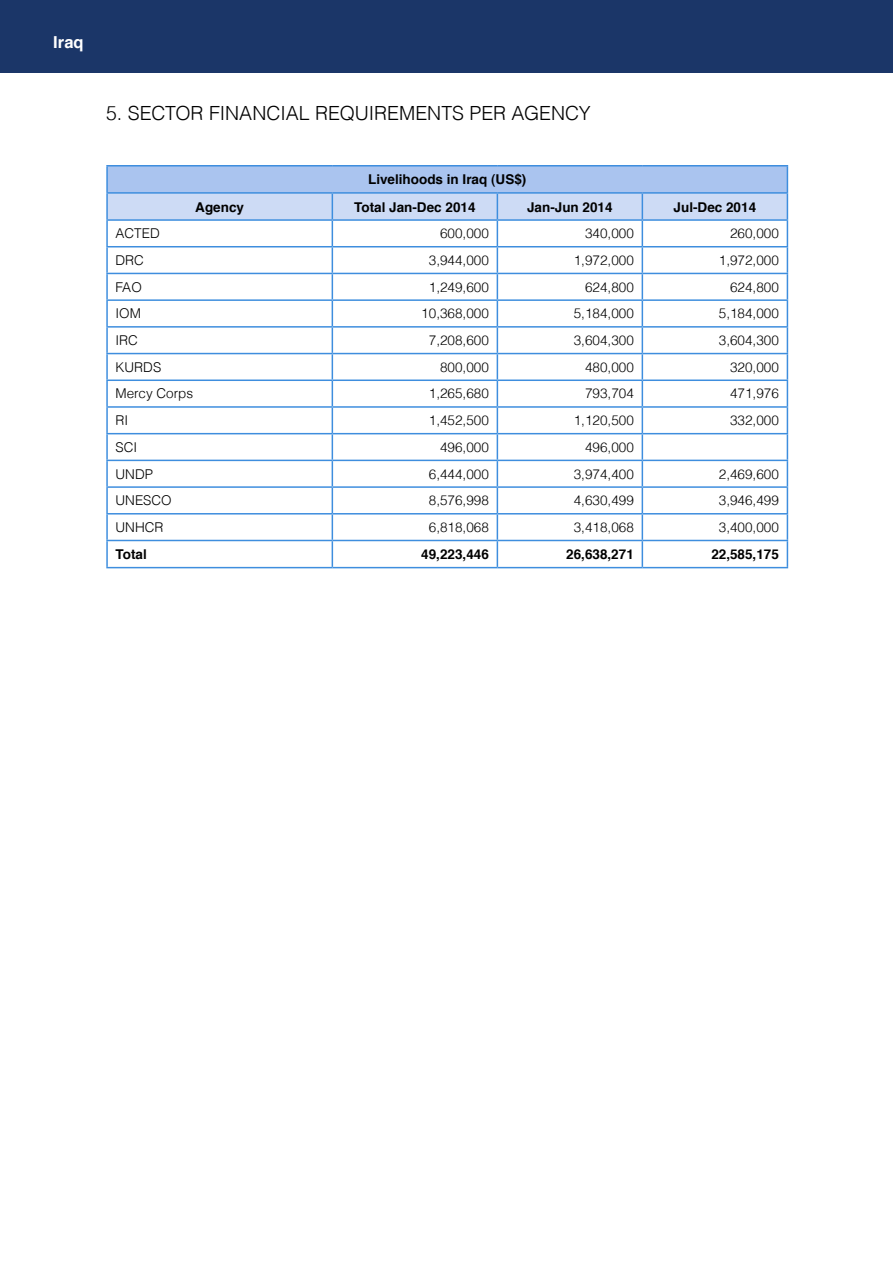
<style>
.page{position:relative;width:893px;height:1263px;background:#fff}
.page>*{position:absolute;margin:0;border:0;box-sizing:border-box;transform-origin:0 0}
.t1{font:300 19.5px "Helvetica";color:#000}
.t2{font:700 16.5px "Helvetica";color:#fff}
.t3{font:300 13.5px "Helvetica";color:#000}
.t4{font:700 13.5px "Helvetica";color:#000}
</style>
<div class="page">
<div style="left:0;top:0;width:893px;height:72px;background:#1b3668"></div>
<hr style="left:106px;top:165px;width:226px;height:2px;background:#3e8ede">
<hr style="left:106px;top:166px;width:2px;height:26px;background:#3e8ede">
<hr style="left:332px;top:165px;width:165px;height:2px;background:#3e8ede">
<hr style="left:497px;top:165px;width:145px;height:2px;background:#3e8ede">
<hr style="left:642px;top:165px;width:146px;height:2px;background:#3e8ede">
<hr style="left:106px;top:192px;width:226px;height:2px;background:#3e8ede">
<hr style="left:106px;top:194px;width:2px;height:25px;background:#3e8ede">
<hr style="left:106px;top:219px;width:226px;height:2px;background:#3e8ede">
<hr style="left:106px;top:221px;width:2px;height:25px;background:#3e8ede">
<hr style="left:106px;top:246px;width:226px;height:1px;background:#3e8ede">
<hr style="left:106px;top:247px;width:2px;height:26px;background:#3e8ede">
<hr style="left:106px;top:273px;width:226px;height:1px;background:#3e8ede">
<hr style="left:106px;top:274px;width:2px;height:25px;background:#3e8ede">
<hr style="left:106px;top:299px;width:226px;height:2px;background:#3e8ede">
<hr style="left:106px;top:301px;width:2px;height:25px;background:#3e8ede">
<hr style="left:106px;top:326px;width:226px;height:2px;background:#3e8ede">
<hr style="left:106px;top:328px;width:2px;height:25px;background:#3e8ede">
<hr style="left:106px;top:353px;width:226px;height:1px;background:#3e8ede">
<hr style="left:106px;top:354px;width:2px;height:25px;background:#3e8ede">
<hr style="left:106px;top:379px;width:226px;height:2px;background:#3e8ede">
<hr style="left:106px;top:381px;width:2px;height:25px;background:#3e8ede">
<hr style="left:106px;top:406px;width:226px;height:2px;background:#3e8ede">
<hr style="left:106px;top:408px;width:2px;height:25px;background:#3e8ede">
<hr style="left:106px;top:433px;width:226px;height:1px;background:#3e8ede">
<hr style="left:106px;top:434px;width:2px;height:26px;background:#3e8ede">
<hr style="left:106px;top:460px;width:226px;height:1px;background:#3e8ede">
<hr style="left:106px;top:461px;width:2px;height:25px;background:#3e8ede">
<hr style="left:106px;top:486px;width:226px;height:2px;background:#3e8ede">
<hr style="left:106px;top:488px;width:2px;height:25px;background:#3e8ede">
<hr style="left:106px;top:513px;width:226px;height:1px;background:#3e8ede">
<hr style="left:106px;top:514px;width:2px;height:26px;background:#3e8ede">
<hr style="left:106px;top:540px;width:226px;height:1px;background:#3e8ede">
<hr style="left:106px;top:541px;width:2px;height:26px;background:#3e8ede">
<svg style="left:107px;top:166px;width:681px;height:401px"></svg>
<hr style="left:106px;top:567px;width:226px;height:1px;background:#3e8ede">
<hr style="left:332px;top:567px;width:165px;height:1px;background:#3e8ede">
<hr style="left:497px;top:567px;width:145px;height:1px;background:#3e8ede">
<hr style="left:642px;top:567px;width:146px;height:1px;background:#3e8ede">
<p class="t2" style="left:53px;top:29px;width:32px">Iraq</p>
<h1 class="t1" style="left:106px;top:101px;width:47px">5. SECTOR</h1>
<h1 class="t1" style="left:209px;top:101px;width:23px">FINANCIAL</h1>
<h1 class="t1" style="left:315px;top:101px;width:27px">REQUIREMENTS</h1>
<h1 class="t1" style="left:470px;top:101px;width:13px">PER</h1>
<h1 class="t1" style="left:512px;top:101px;width:42px">AGENCY</h1>
<p class="t4" style="left:368px;top:169px;width:160px">Livelihoods in Iraq (US$)</p>
<p class="t4" style="left:195px;top:196px;width:50px">Agency</p>
<p class="t4" style="left:354px;top:196px;width:123px">Total Jan-Dec 2014</p>
<p class="t4" style="left:527px;top:196px;width:87px">Jan-Jun 2014</p>
<p class="t4" style="left:674px;top:196px;width:84px">Jul-Dec 2014</p>
<p class="t3" style="left:116px;top:225px;width:46px">ACTED</p>
<p class="t3" style="left:440px;top:225px;width:50px">600,000</p>
<p class="t3" style="left:585px;top:225px;width:50px">340,000</p>
<p class="t3" style="left:730px;top:225px;width:50px">260,000</p>
<p class="t3" style="left:116px;top:252px;width:30px">DRC</p>
<p class="t3" style="left:429px;top:252px;width:62px">3,944,000</p>
<p class="t3" style="left:574px;top:252px;width:62px">1,972,000</p>
<p class="t3" style="left:719px;top:252px;width:62px">1,972,000</p>
<p class="t3" style="left:116px;top:278px;width:28px">FAO</p>
<p class="t3" style="left:429px;top:278px;width:62px">1,249,600</p>
<p class="t3" style="left:585px;top:278px;width:50px">624,800</p>
<p class="t3" style="left:730px;top:278px;width:50px">624,800</p>
<p class="t3" style="left:116px;top:305px;width:27px">IOM</p>
<p class="t3" style="left:421px;top:305px;width:69px">10,368,000</p>
<p class="t3" style="left:574px;top:305px;width:62px">5,184,000</p>
<p class="t3" style="left:719px;top:305px;width:62px">5,184,000</p>
<p class="t3" style="left:116px;top:332px;width:24px">IRC</p>
<p class="t3" style="left:429px;top:332px;width:62px">7,208,600</p>
<p class="t3" style="left:574px;top:332px;width:62px">3,604,300</p>
<p class="t3" style="left:719px;top:332px;width:62px">3,604,300</p>
<p class="t3" style="left:116px;top:359px;width:47px">KURDS</p>
<p class="t3" style="left:440px;top:359px;width:50px">800,000</p>
<p class="t3" style="left:585px;top:359px;width:50px">480,000</p>
<p class="t3" style="left:730px;top:359px;width:50px">320,000</p>
<p class="t3" style="left:116px;top:385px;width:79px">MERCY CORPS</p>
<p class="t3" style="left:429px;top:385px;width:62px">1,265,680</p>
<p class="t3" style="left:585px;top:385px;width:50px">793,704</p>
<p class="t3" style="left:730px;top:385px;width:50px">471,976</p>
<p class="t3" style="left:116px;top:412px;width:14px">RI</p>
<p class="t3" style="left:429px;top:412px;width:62px">1,452,500</p>
<p class="t3" style="left:574px;top:412px;width:62px">1,120,500</p>
<p class="t3" style="left:730px;top:412px;width:50px">332,000</p>
<p class="t3" style="left:116px;top:439px;width:23px">SCI</p>
<p class="t3" style="left:440px;top:439px;width:50px">496,000</p>
<p class="t3" style="left:585px;top:439px;width:50px">496,000</p>
<p class="t3" style="left:116px;top:465px;width:39px">UNDP</p>
<p class="t3" style="left:429px;top:465px;width:62px">6,444,000</p>
<p class="t3" style="left:574px;top:465px;width:62px">3,974,400</p>
<p class="t3" style="left:719px;top:465px;width:62px">2,469,600</p>
<p class="t3" style="left:116px;top:492px;width:58px">UNESCO</p>
<p class="t3" style="left:429px;top:492px;width:62px">8,576,998</p>
<p class="t3" style="left:574px;top:492px;width:62px">4,630,499</p>
<p class="t3" style="left:719px;top:492px;width:62px">3,946,499</p>
<p class="t3" style="left:116px;top:519px;width:49px">UNHCR</p>
<p class="t3" style="left:429px;top:519px;width:62px">6,818,068</p>
<p class="t3" style="left:574px;top:519px;width:62px">3,418,068</p>
<p class="t3" style="left:719px;top:519px;width:62px">3,400,000</p>
<p class="t4" style="left:116px;top:543px;width:33px">Total</p>
<p class="t4" style="left:421px;top:543px;width:69px">49,223,446</p>
<p class="t4" style="left:566px;top:543px;width:69px">26,638,271</p>
<p class="t4" style="left:711px;top:543px;width:69px">22,585,175</p>
</div>
